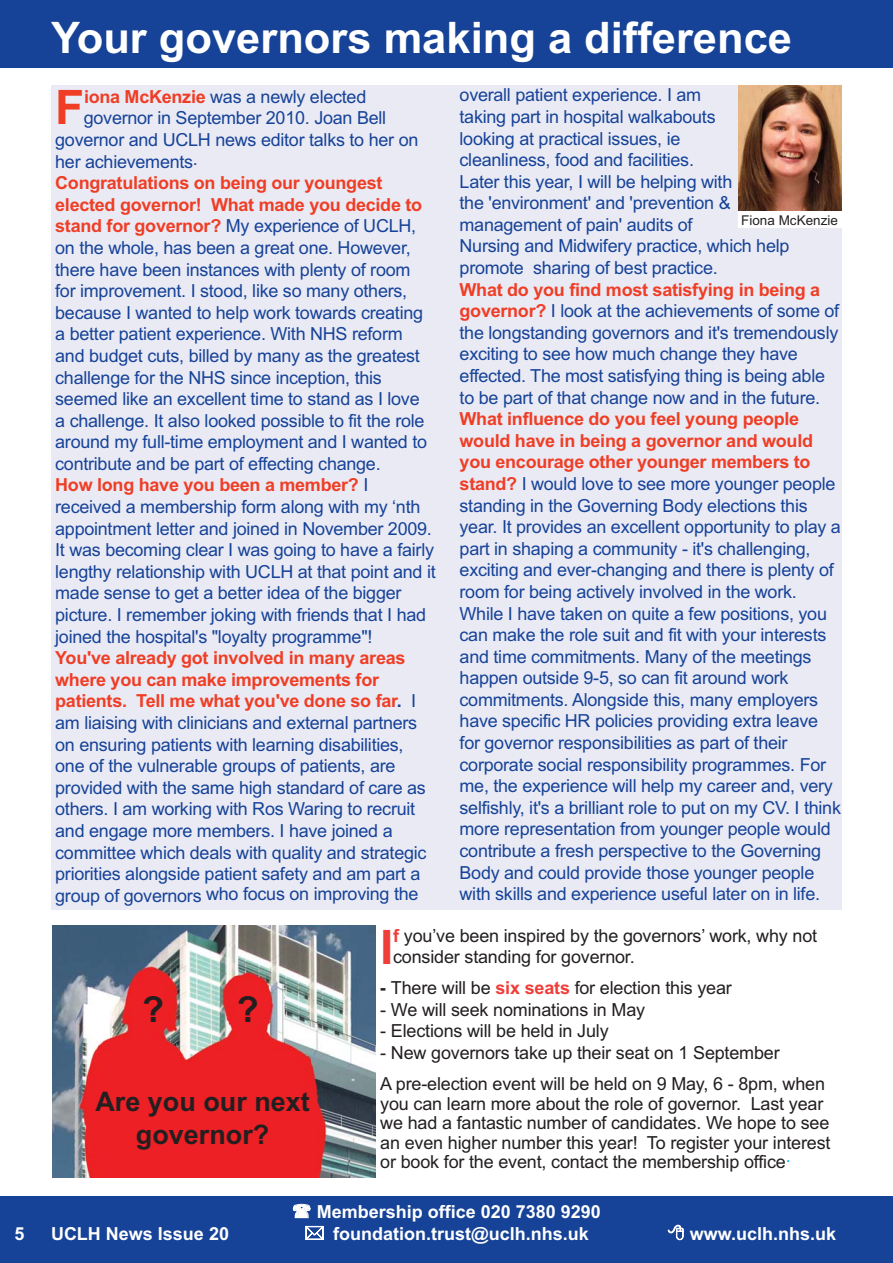
<style>
.page{position:relative;width:893px;height:1263px;background:#fff}
.page>*{position:absolute;margin:0;border:0;box-sizing:border-box;transform-origin:0 0}
.t1{font:700 47.55px "Arial";color:#ef3e25}
.t2{font:700 47.55px "Arial";color:#ef3e39}
.t3{font:700 43.5px "Arial";color:#fff}
.t4{font:700 36px "Arial";color:#231f20}
.t5{font:700 27px/32.4px "Arial";color:#231f20;text-align:center}
.t6{font:18px/21.6px "Arial";letter-spacing:-.015em;color:#164397}
.t7{font:18px/19.5px "Arial";letter-spacing:-.01em;color:#231f20}
.t8{font:700 18px "Arial";color:#fff}
.t9{font:13.5px "Arial";color:#231f20}
.s1{font-weight:700;color:#ef3e25}
.s2{font-weight:700}
.s3{font-weight:700;color:#ef3e39}
</style>
<div class="page">
<img style="left:52px;top:925px;width:323px;height:253px">
<div style="left:0;top:1196px;width:893px;height:67px;background:#164397"></div>
<div style="left:0;top:0;width:893px;height:67px;background:#164397"></div>
<div style="left:51px;top:85px;width:791px;height:825px;background:#eaeaf5"></div>
<img style="left:739px;top:86px;width:102px;height:126px">
<div style="left:738px;top:212px;width:103px;height:16px;background:#fff"></div>
<h2 class="t3" style="left:51px;top:22px;width:742px">Your governors making a difference</h2>
<h1 class="t1" style="left:55px;top:90px;width:31px">F</h1>
<p class="t6" style="left:84px;top:88px;width:284px"><span class="s1">iona McKenzie</span> was a newly elected</p>
<p class="t6" style="left:460px;top:86px;width:331px">overall patient experience. I am<br>taking part in hospital walkabouts<br>looking at practical issues, ie<br>cleanliness, food and facilities.<br>Later this year, I will be helping with<br>the 'environment' and 'prevention &amp; management of pain' audits of<br>Nursing and Midwifery practice, which help promote sharing of best practice.</p>
<p class="t6" style="left:460px;top:280px;width:381px"><span class="s1">What do you find most satisfying in being a governor?</span> I look at the achievements of some of the longstanding governors and it's tremendously exciting to see how much change they have effected. The most satisfying thing is being able to be part of that change now and in the future.</p>
<p class="t6" style="left:460px;top:410px;width:383px"><span class="s1">What influence do you feel young people would have in being a governor and would you encourage other younger members to stand?</span> I would love to see more younger people standing in the Governing Body elections this year. It provides an excellent opportunity to play a part in shaping a community - it's challenging, exciting and ever-changing and there is plenty of room for being actively involved in the work.<br>While I have taken on quite a few positions, you can make the role suit and fit with your interests and time commitments. Many of the meetings happen outside 9-5, so can fit around work commitments. Alongside this, many employers have specific HR policies providing extra leave for governor responsibilities as part of their corporate social responsibility programmes. For me, the experience will help my career and, very selfishly, it's a brilliant role to put on my CV. I think more representation from younger people would contribute a fresh perspective to the Governing Body and could provide those younger people with skills and experience useful later on in life.</p>
<p class="t6" style="left:84px;top:109px;width:304px">governor in September 2010. Joan Bell</p>
<p class="t6" style="left:55px;top:131px;width:365px">governor and UCLH news editor talks to her on</p>
<p class="t6" style="left:55px;top:152px;width:144px">her achievements.</p>
<p class="t6" style="left:55px;top:174px;width:382px"><span class="s1">Congratulations on being our youngest elected governor! What made you decide to stand for governor?</span> My experience of UCLH, on the whole, has been a great one. However, there have been instances with plenty of room<br>for improvement. I stood, like so many others, because I wanted to help work towards creating a better patient experience. With NHS reform and budget cuts, billed by many as the greatest challenge for the NHS since inception, this seemed like an excellent time to stand as I love<br>a challenge. It also looked possible to fit the role around my full-time employment and I wanted to contribute and be part of effecting change.<br><span class="s1">How long have you been a member?</span> I received a membership form along with my ‘nth appointment letter and joined in November 2009.<br>It was becoming clear I was going to have a fairly lengthy relationship with UCLH at that point and it made sense to get a better idea of the bigger picture. I remember joking with friends that I had joined the hospital's "loyalty programme"!</p>
<p class="t6" style="left:55px;top:649px;width:373px"><span class="s1">You've already got involved in many areas where you can make improvements for patients. Tell me what you've done so far</span><span class="s2">.</span> I am liaising with clinicians and external partners on ensuring patients with learning disabilities, one of the vulnerable groups of patients, are provided with the same high standard of care as others. I am working with Ros Waring to recruit and engage more members. I have joined a committee which deals with quality and strategic priorities alongside patient safety and am part a group of governors who focus on improving the</p>
<p class="t9" style="left:741px;top:215px;width:98px">Fiona McKenzie</p>
<h3 class="t4" style="left:142px;top:997px;width:23px">?</h3>
<h3 class="t4" style="left:237px;top:996px;width:23px">?</h3>
<h3 class="t5" style="left:95px;top:1088px;width:216px">Are you our next governor?</h3>
<h1 class="t2" style="left:380px;top:930px;width:15px">I</h1>
<p class="t7" style="left:393px;top:927px;width:426px;line-height:21.6px"><span class="s3">f</span> you’ve been inspired by the governors’ work, why not consider standing for governor.</p>
<p class="t7" style="left:380px;top:980px;width:353px"><span class="s2">-</span> There will be <span class="s3">six seats</span> for election this year</p>
<p class="t7" style="left:380px;top:1001px;width:266px">- We will seek nominations in May</p>
<p class="t7" style="left:380px;top:1023px;width:230px">- Elections will be held in July</p>
<p class="t7" style="left:380px;top:1039px;width:446px;line-height:31.5px">- New governors take up their seat on 1 September<br>A pre-election event will be held on 9 May, 6 - 8pm, when</p>
<p class="t7" style="left:380px;top:1096px;width:452px">you can learn more about the role of governor. Last year we had a fantastic number of candidates. We hope to see an even higher number this year! To register your interest or book for the event, contact the membership office<sup>.</sup></p>
<p class="t8" style="left:317px;top:1205px;width:285px">Membership office 020 7380 9290</p>
<p class="t8" style="left:15px;top:1227px;width:12px">5</p>
<p class="t8" style="left:51px;top:1227px;width:179px">UCLH News Issue 20</p>
<p class="t8" style="left:333px;top:1227px;width:257px">foundation.trust@uclh.nhs.uk</p>
<p class="t8" style="left:690px;top:1227px;width:148px">www.uclh.nhs.uk</p>
</div>
